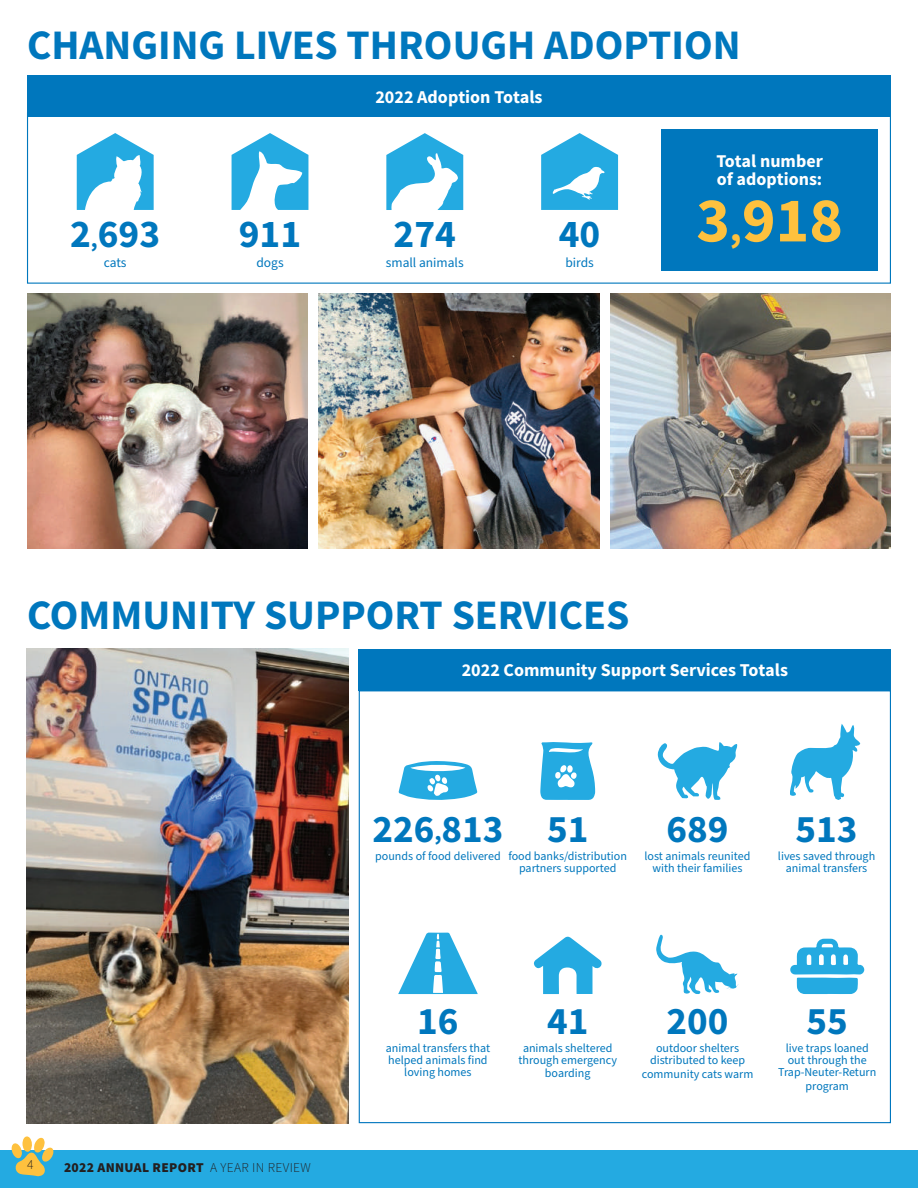
<style>
.page{position:relative;width:918px;height:1188px;background:#fff}
.page>*{position:absolute;margin:0;border:0;box-sizing:border-box;transform-origin:0 0}
.t1{font:700 63.75px "Source Sans Pro";color:#fec13e}
.t2{font:700 42px "Source Sans Pro";color:#0077bd}
.t3{font:700 39.3px "Source Sans Pro";color:#0077bd}
.t4{font:700 39px "Source Sans Pro";color:#0077bd}
.t5{font:700 18px/18px "Source Sans Pro";color:#fff}
.t6{font:900 13.5px "Source Sans Pro";letter-spacing:.025em;color:#231f20}
.t7{font:13.5px "Source Sans Pro";color:#0077bd}
.t8{font:300 13.5px "Source Sans Pro";color:#231f20}
.t9{font:12px/12px "Source Sans Pro";color:#0077bd;text-align:center}
.s1{font-size:22.8px}
.s2{font-size:39.75px}
.s3{font-weight:300}
.s4{font-size:24px}
</style>
<div class="page">
<div style="left:0;top:1150px;width:918px;height:38px;background:#24aae1"></div>
<div style="left:27px;top:76px;width:864px;height:41px;background:#0077bd"></div>
<div style="left:359px;top:649px;width:532px;height:41px;background:#0077bd"></div>
<svg style="left:77px;top:133px;width:77px;height:77px"></svg>
<svg style="left:232px;top:133px;width:76px;height:77px"></svg>
<svg style="left:386px;top:133px;width:77px;height:77px"></svg>
<svg style="left:541px;top:133px;width:77px;height:77px"></svg>
<svg style="left:790px;top:724px;width:70px;height:76px"></svg>
<svg style="left:399px;top:761px;width:78px;height:39px"></svg>
<svg style="left:658px;top:742px;width:80px;height:58px"></svg>
<svg style="left:398px;top:933px;width:80px;height:61px"></svg>
<svg style="left:656px;top:935px;width:83px;height:59px"></svg>
<svg style="left:790px;top:939px;width:74px;height:55px"></svg>
<svg style="left:533px;top:936px;width:69px;height:58px"></svg>
<svg style="left:540px;top:742px;width:55px;height:58px"></svg>
<img style="left:319px;top:294px;width:280px;height:255px">
<img style="left:611px;top:294px;width:280px;height:255px">
<img style="left:27px;top:294px;width:280px;height:255px">
<img style="left:27px;top:649px;width:322px;height:474px">
<div style="left:661px;top:129px;width:217px;height:142px;background:#0077bd"></div>
<svg style="left:11px;top:1136px;width:43px;height:40px"></svg>
<h2 class="t2" style="left:27px;top:18px;width:715px">CHANGING LIVES THROUGH ADOPTION</h2>
<h3 class="t3" style="left:70px;top:209px;width:92px">2<span class="s1">,</span>693</h3>
<p class="t7" style="left:104px;top:253px;width:24px">cats</p>
<h3 class="t3" style="left:239px;top:209px;width:64px">911</h3>
<p class="t7" style="left:256px;top:253px;width:29px">dogs</p>
<h3 class="t5" style="left:375px;top:89px;width:169px">2022 Adoption Totals</h3>
<h3 class="t3" style="left:394px;top:209px;width:64px">274</h3>
<p class="t7" style="left:386px;top:253px;width:79px">small animals</p>
<h3 class="t3" style="left:559px;top:209px;width:43px">40</h3>
<p class="t7" style="left:565px;top:253px;width:30px">birds</p>
<h3 class="t5" style="left:716px;top:153px;width:108px">Total number of adoptions:</h3>
<h1 class="t1" style="left:696px;top:179px;width:148px">3<span class="s2">,</span>918</h1>
<h2 class="t2" style="left:27px;top:588px;width:604px">COMMUNITY SUPPORT SERVICES</h2>
<h3 class="t5" style="left:462px;top:662px;width:328px">2022 Community Support Services Totals</h3>
<p class="t8" style="left:27px;top:1156px;width:8px">4</p>
<p class="t6" style="left:64px;top:1158px;width:248px">2022 ANNUAL REPORT <span class="s3">A YEAR IN REVIEW</span></p>
<h3 class="t4" style="left:373px;top:804px;width:132px">226<span class="s4">,</span>813</h3>
<p class="t9" style="left:375px;top:850px;width:127px">pounds of food delivered</p>
<h3 class="t4" style="left:547px;top:804px;width:43px">51</h3>
<p class="t9" style="left:508px;top:850px;width:120px">food banks/distribution partners supported</p>
<h3 class="t4" style="left:667px;top:804px;width:63px">689</h3>
<p class="t9" style="left:645px;top:850px;width:107px">lost animals reunited with their families</p>
<h3 class="t4" style="left:796px;top:804px;width:63px">513</h3>
<p class="t9" style="left:778px;top:850px;width:99px">lives saved through animal transfers</p>
<h3 class="t4" style="left:417px;top:996px;width:43px">16</h3>
<p class="t9" style="left:386px;top:1043px;width:106px">animal transfers that helped animals find loving homes</p>
<h3 class="t4" style="left:547px;top:996px;width:43px">41</h3>
<p class="t9" style="left:518px;top:1042px;width:100px">animals sheltered through emergency</p>
<p class="t9" style="left:545px;top:1068px;width:47px">boarding</p>
<h3 class="t4" style="left:667px;top:996px;width:63px">200</h3>
<p class="t9" style="left:650px;top:1043px;width:97px">outdoor shelters distributed to keep</p>
<p class="t9" style="left:642px;top:1068px;width:113px">community cats warm</p>
<h3 class="t4" style="left:807px;top:996px;width:43px">55</h3>
<p class="t9" style="left:778px;top:1043px;width:100px">live traps loaned out through the<br>Trap-Neuter-Return</p>
<p class="t9" style="left:806px;top:1080px;width:45px">program</p>
</div>
